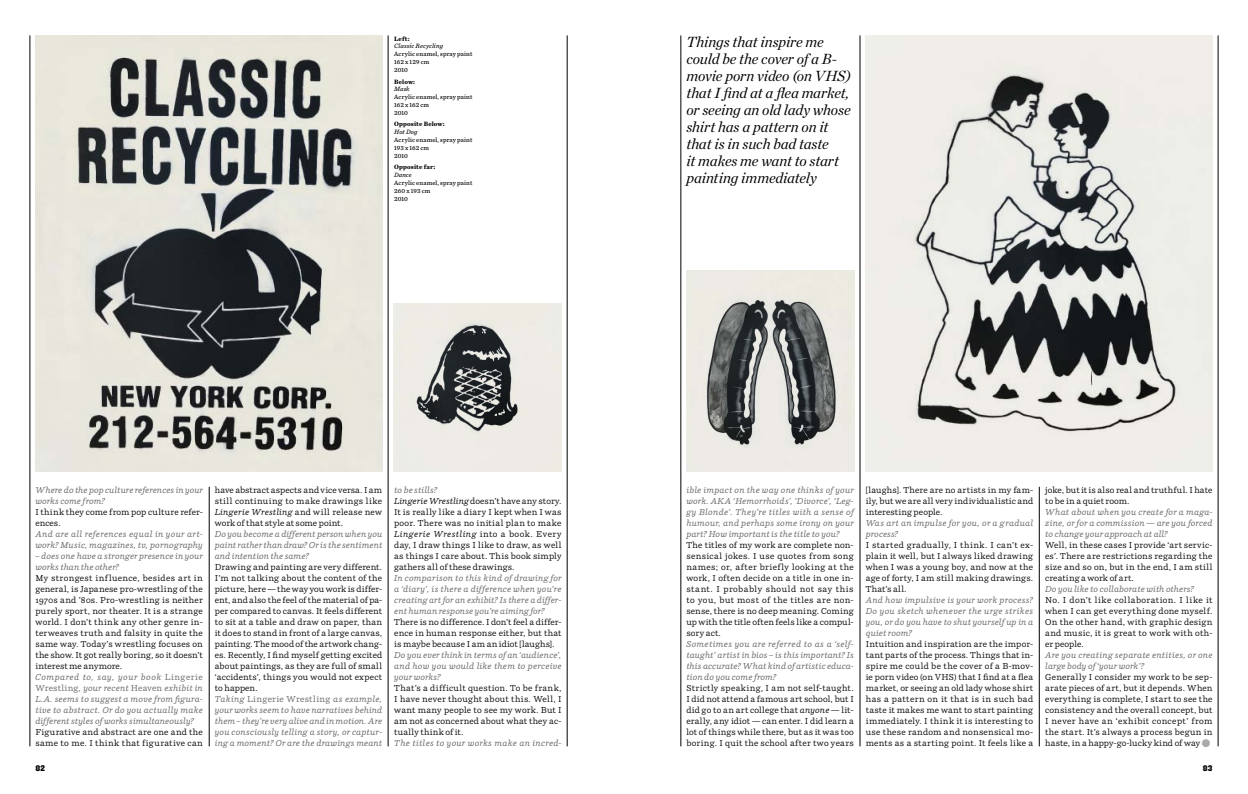
<style>
.page{position:relative;width:1248px;height:794px;background:#fff}
.page>*{position:absolute;margin:0;border:0;box-sizing:border-box;transform-origin:0 0}
.t1{font:italic 15px/17px "Chronicle Deck";letter-spacing:-.01em;color:#000}
.t2{font:8.5px/11px "Parry";letter-spacing:.025em;color:#000;text-align:justify}
.t3{font:italic 8.5px/11px "Parry";letter-spacing:.025em;color:#636363;text-align:justify}
.t4{font:8.5px "Elephant 71";color:#000}
.t5{font:6.5px/7.8px "Chronicle Text G4";letter-spacing:.015em;color:#000}
.t6{font:700 6.5px "Chronicle Text G4";letter-spacing:.01em;color:#000}
.t7{font:italic 6.5px "Chronicle Text G4";letter-spacing:.01em;color:#000}
.s1{font-style:italic;color:#636363}
.s2{color:#636363}
.s3{font-style:italic}
</style>
<div class="page">
<img style="left:35px;top:35px;width:347px;height:436px">
<img style="left:865px;top:35px;width:347px;height:436px">
<img style="left:686px;top:270px;width:168px;height:201px">
<img style="left:394px;top:303px;width:167px;height:168px">
<hr style="left:30px;top:35px;width:1px;height:711px;background:#000">
<hr style="left:388px;top:35px;width:1px;height:711px;background:#000">
<hr style="left:209px;top:487px;width:1px;height:259px;background:#000">
<hr style="left:1038px;top:487px;width:1px;height:259px;background:#000">
<hr style="left:567px;top:35px;width:1px;height:711px;background:#000">
<hr style="left:680px;top:35px;width:1px;height:711px;background:#000">
<hr style="left:859px;top:35px;width:1px;height:711px;background:#000">
<hr style="left:1217px;top:35px;width:1px;height:711px;background:#000">
<p class="t6" style="left:394px;top:34px;width:17px">Left:</p>
<p class="t7" style="left:394px;top:42px;width:50px">Classic Recycling</p>
<p class="t5" style="left:394px;top:50px;width:80px">Acrylic enamel, spray paint<br>162 x 129 cm<br>2010</p>
<p class="t6" style="left:394px;top:77px;width:23px">Below:</p>
<p class="t7" style="left:394px;top:85px;width:17px">Mask</p>
<p class="t5" style="left:394px;top:93px;width:80px">Acrylic enamel, spray paint<br>162 x 162 cm<br>2010</p>
<p class="t6" style="left:394px;top:120px;width:52px">Opposite Below:</p>
<p class="t7" style="left:394px;top:128px;width:25px">Hot Dog</p>
<p class="t5" style="left:394px;top:136px;width:80px">Acrylic enamel, spray paint<br>193 x 162 cm<br>2010</p>
<p class="t6" style="left:394px;top:163px;width:43px">Opposite far:</p>
<p class="t7" style="left:394px;top:171px;width:19px">Dance</p>
<p class="t5" style="left:394px;top:179px;width:80px">Acrylic enamel, spray paint<br>260 x 193 cm<br>2010</p>
<p class="t3" style="left:35px;top:484px;width:169px">Where do the pop culture references in your works come from?</p>
<p class="t2" style="left:35px;top:506px;width:169px">I think they come from pop culture refer&shy;ences.</p>
<p class="t3" style="left:35px;top:528px;width:169px">And are all references equal in your art&shy;work? Music, magazines, tv, pornography</p>
<p class="t3" style="left:35px;top:550px;width:169px">– does one have a stronger presence in your works than the other?</p>
<p class="t2" style="left:35px;top:572px;width:169px;text-align:left">My strongest influence, besides art in general, is Japanese pro-wrestling of the 1970s and ’80s. Pro-wrestling is neither purely sport, nor theater. It is a strange world. I don’t think any other genre in&shy;terweaves truth and falsity in quite the same way. Today’s wrestling focuses on the show. It got really boring, so it doesn’t interest me anymore.<br><span class="s1">Compared to, say, your book</span> <span class="s2">Lingerie Wrestling</span><span class="s1">, your recent</span> <span class="s2">Heaven</span> <span class="s1">exhibit in L.A. seems to suggest a move from figura&shy;tive to abstract. Or do you actually make different styles of works simultaneously?</span></p>
<p class="t2" style="left:35px;top:726px;width:169px">Figurative and abstract are one and the same to me. I think that figurative can</p>
<p class="t2" style="left:215px;top:484px;width:169px">have abstract aspects and vice versa. I am still continuing to make drawings like <span class="s3">Lingerie Wrestling</span> and will release new work of that style at some point.</p>
<p class="t3" style="left:215px;top:528px;width:169px">Do you become a different person when you paint rather than draw? Or is the sentiment and intention the same?</p>
<p class="t2" style="left:215px;top:561px;width:169px;text-align:left">Drawing and painting are very different.<br>I’m not talking about the content of the picture, here — the way you work is differ&shy;ent, and also the feel of the material of pa&shy;per compared to canvas. It feels different to sit at a table and draw on paper, than it does to stand in front of a large canvas, painting. The mood of the artwork chang&shy;es. Recently, I find myself getting excited about paintings, as they are full of small ‘accidents’, things you would not expect to happen.<br><span class="s1">Taking</span> <span class="s2">Lingerie Wrestling</span> <span class="s1">as example, your works seem to have narratives behind them – they’re very alive and in motion. Are you consciously telling a story, or captur&shy;ing a moment? Or are the drawings meant</span></p>
<p class="t2" style="left:394px;top:484px;width:169px;text-align:left"><span class="s1">to be stills?<br></span><span class="s3">Lingerie Wrestling</span> doesn’t have any story.<br>It is really like a diary I kept when I was poor. There was no initial plan to make <span class="s3">Lingerie Wrestling</span> into a book. Every day, I draw things I like to draw, as well as things I care about. This book simply gathers all of these drawings.</p>
<p class="t3" style="left:394px;top:572px;width:169px">In comparison to this kind of drawing for a ‘diary’, is there a difference when you’re creating art for an exhibit? Is there a differ&shy;ent human response you’re aiming for?</p>
<p class="t2" style="left:394px;top:616px;width:169px">There is no difference. I don’t feel a differ&shy;ence in human response either, but that is maybe because I am an idiot [laughs].</p>
<p class="t3" style="left:394px;top:649px;width:169px">Do you ever think in terms of an ‘audience’, and how you would like them to perceive your works?</p>
<p class="t2" style="left:394px;top:682px;width:169px">That’s a difficult question. To be frank, I have never thought about this. Well, I want many people to see my work. But I am not as concerned about what they ac&shy;tually think of it.</p>
<p class="t3" style="left:394px;top:737px;width:169px">The titles to your works make an incred-</p>
<h1 class="t1" style="left:686px;top:33px;width:166px">Things that inspire me could be the cover of a B&shy;movie porn video (on VHS) that I find at a flea market, or seeing an old lady whose shirt has a pattern on it that is in such bad taste<br>it makes me want to start painting immediately</h1>
<p class="t3" style="left:686px;top:484px;width:169px">ible impact on the way one thinks of your work. AKA ‘Hemorrhoids’, ‘Divorce’, ‘Leg&shy;gy Blonde’. They’re titles with a sense of humour, and perhaps some irony on your part? How important is the title to you?</p>
<p class="t2" style="left:686px;top:539px;width:169px">The titles of my work are complete non&shy;sensical jokes. I use quotes from song names; or, after briefly looking at the work, I often decide on a title in one in&shy;stant. I probably should not say this to you, but most of the titles are non&shy;sense, there is no deep meaning. Coming up with the title often feels like a compul&shy;sory act.</p>
<p class="t3" style="left:686px;top:638px;width:169px">Sometimes you are referred to as a ‘self&shy;taught’ artist in bios – is this important? Is this accurate? What kind of artistic educa&shy;tion do you come from?</p>
<p class="t2" style="left:686px;top:682px;width:169px">Strictly speaking, I am not self-taught.<br>I did not attend a famous art school, but I did go to an art college that <span class="s3">anyone</span> — lit&shy;erally, any idiot — can enter. I did learn a lot of things while there, but as it was too boring. I quit the school after two years</p>
<p class="t2" style="left:865px;top:484px;width:169px">[laughs]. There are no artists in my fam&shy;ily, but we are all very individualistic and interesting people.</p>
<p class="t3" style="left:865px;top:517px;width:169px">Was art an impulse for you, or a gradual process?</p>
<p class="t2" style="left:865px;top:539px;width:169px">I started gradually, I think. I can’t ex&shy;plain it well, but I always liked drawing when I was a young boy, and now at the age of forty, I am still making drawings.<br>That’s all.</p>
<p class="t3" style="left:865px;top:594px;width:169px">And how impulsive is your work process?<br>Do you sketch whenever the urge strikes you, or do you have to shut yourself up in a quiet room?</p>
<p class="t2" style="left:865px;top:638px;width:169px">Intuition and inspiration are the impor&shy;tant parts of the process. Things that in&shy;spire me could be the cover of a B-mov&shy;ie porn video (on VHS) that I find at a flea market, or seeing an old lady whose shirt has a pattern on it that is in such bad taste it makes me want to start painting immediately. I think it is interesting to use these random and nonsensical mo&shy;ments as a starting point. It feels like a</p>
<p class="t2" style="left:1045px;top:484px;width:169px">joke, but it is also real and truthful. I hate to be in a quiet room.</p>
<p class="t3" style="left:1045px;top:506px;width:169px">What about when you create for a maga&shy;zine, or for a commission — are you forced to change your approach at all?</p>
<p class="t2" style="left:1045px;top:539px;width:169px">Well, in these cases I provide ‘art servic&shy;es’. There are restrictions regarding the size and so on, but in the end, I am still creating a work of art.</p>
<p class="t3" style="left:1045px;top:583px;width:150px">Do you like to collaborate with others?</p>
<p class="t2" style="left:1045px;top:594px;width:169px">No. I don’t like collaboration. I like it when I can get everything done myself.<br>On the other hand, with graphic design and music, it is great to work with oth&shy;er people.</p>
<p class="t3" style="left:1045px;top:649px;width:169px">Are you creating separate entities, or one large body of ‘your work’?</p>
<p class="t2" style="left:1045px;top:671px;width:169px">Generally I consider my work to be sep&shy;arate pieces of art, but it depends. When everything is complete, I start to see the consistency and the overall concept, but I never have an ‘exhibit concept’ from the start. It’s always a process begun in haste, in a happy-go-lucky kind of way</p>
<p class="t4" style="left:35px;top:765px;width:11px">82</p>
<p class="t4" style="left:1202px;top:765px;width:11px">83</p>
</div>
